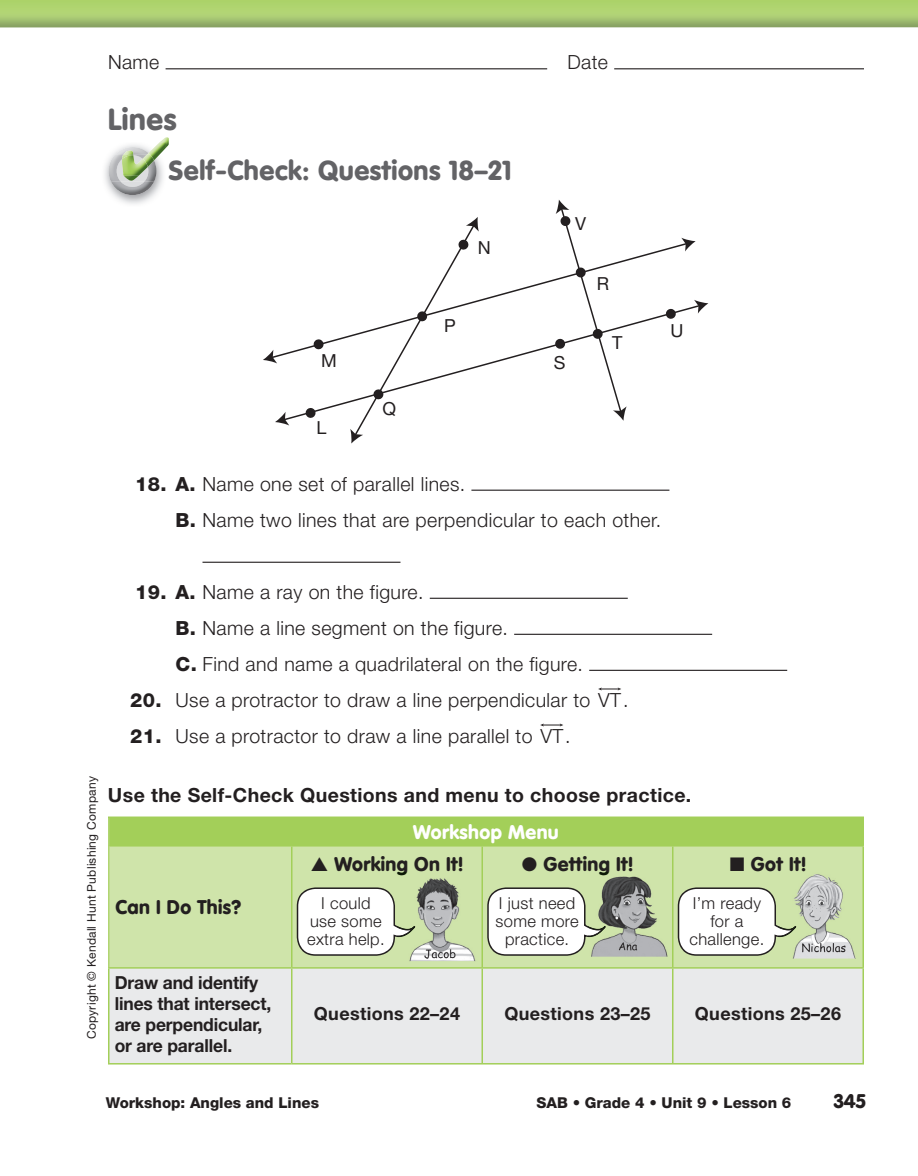
<style>
.page{position:relative;width:918px;height:1176px;background:#fff}
.page>*{position:absolute;margin:0;border:0;box-sizing:border-box;transform-origin:0 0}
.t1{font:900 30px "VAG Rounded Std";letter-spacing:.02em;color:#636366}
.t2{font:900 27px "VAG Rounded Std";letter-spacing:.02em;color:#636366}
.t3{font:300 19.5px/36px "Helvetica Neue";letter-spacing:.02em;color:#231f20}
.t4{font:700 19.5px "Helvetica Neue";letter-spacing:.02em;color:#231f20}
.t5{font:900 19.5px "VAG Rounded Std";letter-spacing:.02em;color:#231f20}
.t6{font:900 19.5px "VAG Rounded Std";letter-spacing:.02em;color:#fff}
.t7{font:900 19.5px "VAG Rounded Std";color:#0c1906}
.t8{font:700 18px/21px "Helvetica Neue";letter-spacing:-.01em;color:#231f20}
.t9{font:700 18px "Helvetica Neue";letter-spacing:.02em;color:#231f20}
.t10{font:18px "Helvetica Neue";color:#231f20}
.t11{font:300 16.5px/18px "Helvetica Neue";letter-spacing:.02em;color:#231f20;text-align:center}
.t12{font:800 15px "Helvetica Neue";color:#231f20}
.t13{font:12px "Helvetica Neue";letter-spacing:.02em;color:#231f20}
.s1{font-weight:800}
</style>
<div class="page">
<div style="left:0;top:0;width:918px;height:13px;background:#afd46f"></div>
<img style="left:0;top:13px;width:918px;height:15px">
<hr style="left:166px;top:68px;width:381px;height:1px;background:#231f20">
<hr style="left:614px;top:68px;width:250px;height:1px;background:#231f20">
<hr style="left:471px;top:489px;width:198px;height:1px;background:#231f20">
<hr style="left:202px;top:561px;width:198px;height:1px;background:#231f20">
<hr style="left:430px;top:597px;width:198px;height:1px;background:#231f20">
<hr style="left:514px;top:633px;width:198px;height:1px;background:#231f20">
<hr style="left:589px;top:669px;width:198px;height:1px;background:#231f20">
<svg style="left:598px;top:687px;width:23px;height:3px"></svg>
<svg style="left:540px;top:723px;width:23px;height:3px"></svg>
<div style="left:109px;top:817px;width:754px;height:28px;background:#a3cf59"></div>
<div style="left:110px;top:846px;width:752px;height:120px;background:#cfe4aa"></div>
<div style="left:110px;top:968px;width:752px;height:94px;background:#e9eaeb"></div>
<hr style="left:108px;top:817px;width:2px;height:28px;background:#b1d572">
<hr style="left:108px;top:816px;width:756px;height:1px;background:#a3cf59">
<hr style="left:862px;top:817px;width:2px;height:27px;background:#a3cf59">
<hr style="left:108px;top:845px;width:2px;height:121px;background:#b1d572">
<hr style="left:110px;top:844px;width:182px;height:2px;background:#a3cf59">
<hr style="left:291px;top:846px;width:1px;height:120px;background:#a3cf59">
<hr style="left:292px;top:844px;width:190px;height:2px;background:#a3cf59">
<hr style="left:482px;top:846px;width:1px;height:120px;background:#a3cf59">
<hr style="left:482px;top:844px;width:382px;height:2px;background:#a3cf59">
<hr style="left:672px;top:846px;width:2px;height:120px;background:#a3cf59">
<hr style="left:862px;top:846px;width:2px;height:120px;background:#a3cf59">
<hr style="left:108px;top:968px;width:2px;height:94px;background:#a3cf59">
<hr style="left:108px;top:966px;width:184px;height:2px;background:#a3cf59">
<hr style="left:108px;top:1062px;width:184px;height:2px;background:#a3cf59">
<hr style="left:291px;top:968px;width:1px;height:94px;background:#a3cf59">
<hr style="left:292px;top:966px;width:572px;height:2px;background:#a3cf59">
<hr style="left:482px;top:968px;width:1px;height:94px;background:#a3cf59">
<hr style="left:672px;top:968px;width:2px;height:94px;background:#a3cf59">
<hr style="left:862px;top:968px;width:2px;height:94px;background:#a3cf59">
<hr style="left:292px;top:1062px;width:572px;height:2px;background:#a3cf59">
<svg style="left:297px;top:887px;width:100px;height:68px"></svg>
<img style="left:397px;top:872px;width:80px;height:88px">
<img style="left:397px;top:872px;width:65px;height:3px">
<img style="left:397px;top:925px;width:18px;height:1px">
<img style="left:397px;top:926px;width:18px;height:10px">
<img style="left:588px;top:872px;width:80px;height:84px">
<img style="left:588px;top:872px;width:44px;height:3px">
<svg style="left:487px;top:887px;width:119px;height:68px"></svg>
<img style="left:588px;top:925px;width:18px;height:11px">
<img style="left:588px;top:926px;width:17px;height:10px">
<svg style="left:678px;top:887px;width:100px;height:68px"></svg>
<img style="left:778px;top:872px;width:80px;height:86px">
<img style="left:778px;top:925px;width:18px;height:1px">
<img style="left:778px;top:926px;width:18px;height:10px">
<img style="left:104px;top:145px;width:59px;height:59px">
<img style="left:115px;top:147px;width:33px;height:7px">
<img style="left:111px;top:181px;width:43px;height:14px">
<img style="left:109px;top:154px;width:48px;height:27px">
<img style="left:124px;top:176px;width:15px;height:5px">
<svg style="left:160px;top:137px;width:9px;height:11px"></svg>
<img style="left:148px;top:142px;width:18px;height:18px">
<img style="left:122px;top:167px;width:26px;height:9px">
<img style="left:124px;top:150px;width:26px;height:4px">
<img style="left:122px;top:154px;width:32px;height:13px">
<svg style="left:277px;top:244px;width:409px;height:113px"></svg>
<svg style="left:681px;top:238px;width:15px;height:13px"></svg>
<svg style="left:694px;top:300px;width:14px;height:11px"></svg>
<svg style="left:263px;top:350px;width:14px;height:13px"></svg>
<svg style="left:275px;top:417px;width:14px;height:8px"></svg>
<svg style="left:281px;top:304px;width:419px;height:117px"></svg>
<svg style="left:350px;top:217px;width:129px;height:226px"></svg>
<svg style="left:556px;top:200px;width:71px;height:220px"></svg>
<div style="left:576px;top:268px;width:9px;height:9px;background:#231f20;border-radius:4px"></div>
<div style="left:575px;top:267px;width:11px;height:11px;border:2px solid #231f20;border-radius:4px"></div>
<div style="left:666px;top:309px;width:9px;height:9px;background:#231f20;border-radius:4px"></div>
<div style="left:666px;top:308px;width:10px;height:11px;border:2px solid #231f20;border-radius:4px"></div>
<div style="left:593px;top:329px;width:9px;height:9px;background:#231f20;border-radius:4px"></div>
<div style="left:592px;top:328px;width:11px;height:11px;border:2px solid #231f20;border-radius:4px"></div>
<div style="left:374px;top:390px;width:9px;height:9px;background:#231f20;border-radius:4px"></div>
<div style="left:373px;top:389px;width:11px;height:10px;border:2px solid #231f20;border-radius:4px"></div>
<div style="left:556px;top:339px;width:9px;height:9px;background:#231f20;border-radius:4px"></div>
<div style="left:555px;top:338px;width:10px;height:11px;border:2px solid #231f20;border-radius:4px"></div>
<div style="left:418px;top:312px;width:9px;height:9px;background:#231f20;border-radius:4px"></div>
<div style="left:417px;top:311px;width:10px;height:10px;border:2px solid #231f20;border-radius:4px"></div>
<div style="left:314px;top:340px;width:9px;height:9px;background:#231f20;border-radius:4px"></div>
<div style="left:313px;top:339px;width:11px;height:10px;border:2px solid #231f20;border-radius:4px"></div>
<div style="left:459px;top:240px;width:9px;height:9px;background:#231f20;border-radius:4px"></div>
<div style="left:458px;top:239px;width:11px;height:11px;border:2px solid #231f20;border-radius:4px"></div>
<div style="left:561px;top:216px;width:9px;height:9px;background:#231f20;border-radius:4px"></div>
<div style="left:560px;top:216px;width:11px;height:10px;border:2px solid #231f20;border-radius:4px"></div>
<div style="left:306px;top:408px;width:9px;height:9px;background:#231f20;border-radius:4px"></div>
<div style="left:305px;top:407px;width:11px;height:11px;border:2px solid #231f20;border-radius:4px"></div>
<p class="t3" style="left:108px;top:46px;width:53px">Name</p>
<p class="t3" style="left:567px;top:46px;width:42px">Date</p>
<h1 class="t1" style="left:108px;top:106px;width:70px">Lines</h1>
<h2 class="t2" style="left:169px;top:159px;width:344px">Self-Check: Questions 18–21</h2>
<p class="t10" style="left:321px;top:354px;width:17px">M</p>
<p class="t10" style="left:316px;top:421px;width:12px">L</p>
<p class="t10" style="left:382px;top:402px;width:15px">Q</p>
<p class="t10" style="left:478px;top:241px;width:14px">N</p>
<p class="t10" style="left:444px;top:319px;width:13px">P</p>
<p class="t10" style="left:575px;top:217px;width:12px">V</p>
<p class="t10" style="left:554px;top:356px;width:13px">S</p>
<p class="t10" style="left:597px;top:277px;width:14px">R</p>
<p class="t10" style="left:612px;top:336px;width:12px">T</p>
<p class="t10" style="left:671px;top:324px;width:14px">U</p>
<p class="t3" style="left:175px;top:467px;width:487px;text-indent:-40px"><span class="s1">18. A.</span> Name one set of parallel lines.<br><span class="s1">B.</span> Name two lines that are perpendicular to each other.</p>
<p class="t3" style="left:176px;top:575px;width:409px;text-indent:-40px"><span class="s1">19. A.</span> Name a ray on the figure.<br><span class="s1">B.</span> Name a line segment on the figure.<br><span class="s1">C.</span> Find and name a quadrilateral on the figure.</p>
<p class="t3" style="left:130px;top:683px;width:500px"><span class="s1">20.</span> Use a protractor to draw a line perpendicular to VT.</p>
<p class="t3" style="left:130px;top:719px;width:442px"><span class="s1">21.</span> Use a protractor to draw a line parallel to VT.</p>
<p class="t13" style="left:87px;top:1038px;width:264px;rotate:-90deg">Copyright © Kendall Hunt Publishing Company</p>
<p class="t4" style="left:108px;top:787px;width:585px">Use the Self-Check Questions and menu to choose practice.</p>
<p class="t6" style="left:413px;top:823px;width:147px">Workshop Menu</p>
<p class="t5" style="left:115px;top:898px;width:127px">Can I Do This?</p>
<p class="t8" style="left:115px;top:973px;width:158px">Draw and identify lines that intersect, are perpendicular, or are parallel.</p>
<p class="t7" style="left:397px;top:855px;width:13px">g</p>
<p class="t5" style="left:522px;top:855px;width:113px">● Gettin It!</p>
<p class="t11" style="left:496px;top:895px;width:85px">I just need some more practice.</p>
<p class="t5" style="left:311px;top:855px;width:154px">▲ Workin On It!</p>
<p class="t11" style="left:307px;top:895px;width:79px">I could use some extra help.</p>
<p class="t7" style="left:599px;top:855px;width:13px">g</p>
<p class="t5" style="left:730px;top:855px;width:78px">■ Got It!</p>
<p class="t11" style="left:689px;top:895px;width:76px">I’m ready for a challenge.</p>
<p class="t9" style="left:314px;top:1007px;width:148px">Questions 22–24</p>
<p class="t9" style="left:504px;top:1007px;width:148px">Questions 23–25</p>
<p class="t9" style="left:695px;top:1007px;width:148px">Questions 25–26</p>
<p class="t12" style="left:106px;top:1097px;width:215px">Workshop: Angles and Lines</p>
<p class="t12" style="left:537px;top:1097px;width:256px">SAB • Grade 4 • Unit 9 • Lesson 6</p>
<p class="t5" style="left:834px;top:1092px;width:33px">345</p>
</div>
